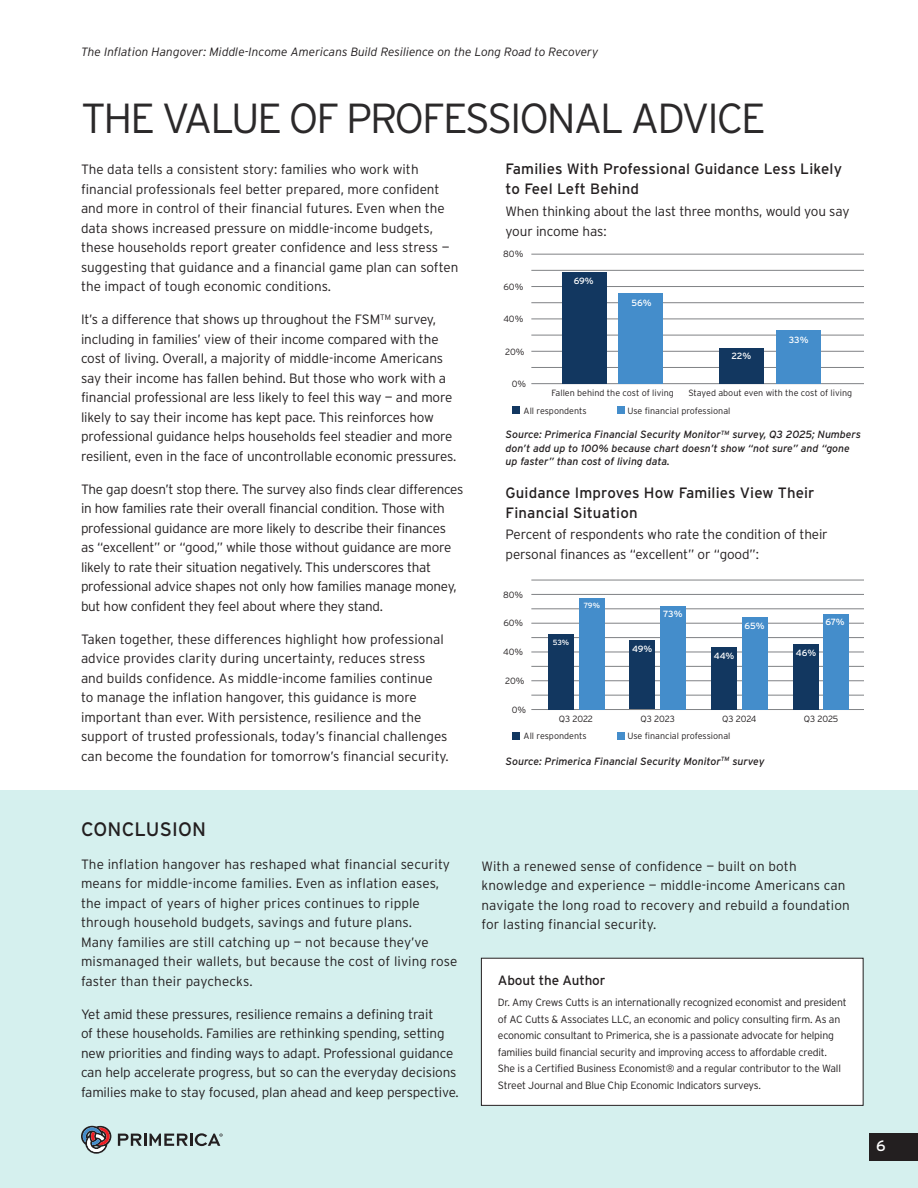
<style>
.page{position:relative;width:918px;height:1188px;background:#fff}
.page>*{position:absolute;margin:0;border:0;box-sizing:border-box;transform-origin:0 0}
.t1{font:300 42px "Interstate";letter-spacing:-.05em;color:#2b292a}
.Subhead_2{font:19.5px "Interstate";letter-spacing:.01em;color:#231f20}
.Body_Copy{font:15px/19.5px "Interstate";letter-spacing:.01em;color:#231f20}
.Page_Number{font:15px "Interstate";color:#fff}
.Body_Copy-2{font:300 13.5px/19.5px "Interstate";letter-spacing:-.01em;color:#231f20}
.Body_Copy-3{font:300 13.5px/19.5px "Interstate";letter-spacing:.01em;color:#231f20}
.Body_Copy-4{font:13.5px "Interstate";letter-spacing:-.01em;color:#231f20}
.Folio{font:italic 300 12px "Interstate";color:#231f20}
.Body_Copy-5{font:300 10.5px/16.5px "Interstate";letter-spacing:-.02em;color:#231f20}
.Body_Copy-6{font:italic 10.5px/13.5px "Interstate";color:#231f20}
.Body_Copy-7{font:300 9px "Interstate";color:#231f20}
.Body_Copy-8{font:9px "Interstate";letter-spacing:-.02em;color:#fff}
.Body_Copy-9{font:7.5px "Interstate";color:#fff}
</style>
<div class="page">
<div style="left:0;top:790px;width:918px;height:398px;background:#d5f0ee"></div>
<div style="left:869px;top:1133px;width:49px;height:27px;background:#231f20"></div>
<svg style="left:81px;top:1126px;width:30px;height:28px"></svg>
<svg style="left:118px;top:1133px;width:105px;height:13px"></svg>
<hr style="left:531px;top:254px;width:333px;height:1px;background:#808285">
<hr style="left:531px;top:580px;width:333px;height:1px;background:#808285">
<hr style="left:531px;top:594px;width:333px;height:1px;background:#808285">
<hr style="left:531px;top:270px;width:333px;height:1px;background:#808285">
<hr style="left:531px;top:609px;width:333px;height:1px;background:#808285">
<hr style="left:531px;top:286px;width:333px;height:1px;background:#808285">
<hr style="left:531px;top:623px;width:333px;height:1px;background:#808285">
<hr style="left:531px;top:302px;width:333px;height:1px;background:#808285">
<hr style="left:531px;top:637px;width:333px;height:1px;background:#808285">
<hr style="left:531px;top:319px;width:333px;height:1px;background:#808285">
<hr style="left:531px;top:652px;width:333px;height:1px;background:#808285">
<hr style="left:531px;top:335px;width:333px;height:1px;background:#808285">
<hr style="left:531px;top:666px;width:333px;height:1px;background:#808285">
<hr style="left:531px;top:351px;width:333px;height:1px;background:#808285">
<hr style="left:531px;top:681px;width:333px;height:1px;background:#808285">
<hr style="left:531px;top:367px;width:333px;height:1px;background:#808285">
<hr style="left:531px;top:695px;width:333px;height:1px;background:#808285">
<hr style="left:531px;top:383px;width:333px;height:1px;background:#808285">
<hr style="left:531px;top:709px;width:333px;height:1px;background:#808285">
<div style="left:720px;top:348px;width:44px;height:35px;background:#123760"></div>
<div style="left:776px;top:330px;width:45px;height:54px;background:#448dcb"></div>
<div style="left:562px;top:272px;width:45px;height:111px;background:#123760"></div>
<div style="left:618px;top:293px;width:45px;height:91px;background:#448dcb"></div>
<div style="left:630px;top:640px;width:25px;height:69px;background:#123760"></div>
<div style="left:660px;top:606px;width:25px;height:103px;background:#448dcb"></div>
<div style="left:712px;top:647px;width:25px;height:62px;background:#123760"></div>
<div style="left:742px;top:617px;width:25px;height:92px;background:#448dcb"></div>
<div style="left:794px;top:644px;width:25px;height:66px;background:#123760"></div>
<div style="left:823px;top:614px;width:25px;height:95px;background:#448dcb"></div>
<div style="left:512px;top:406px;width:7px;height:7px;background:#123760"></div>
<div style="left:512px;top:732px;width:7px;height:7px;background:#123760"></div>
<div style="left:617px;top:406px;width:7px;height:7px;background:#448dcb"></div>
<div style="left:617px;top:732px;width:7px;height:7px;background:#448dcb"></div>
<div style="left:549px;top:634px;width:25px;height:75px;background:#123760"></div>
<div style="left:579px;top:598px;width:25px;height:111px;background:#448dcb"></div>
<div style="left:481px;top:958px;width:382px;height:147px;background:#fff"></div>
<div style="left:481px;top:958px;width:383px;height:148px;border:1px solid #231f20"></div>
<p class="Folio" style="left:81px;top:45px;width:519px">The Inflation Hangover: Middle-Income Americans Build Resilience on the Long Road to Recovery</p>
<p class="t1" style="left:81px;top:95px;width:686px">THE VALUE OF PROFESSIONAL ADVICE</p>
<p class="Body_Copy" style="left:506px;top:159px;width:338px">Families With Professional Guidance Less Likely to Feel Left Behind</p>
<p class="Body_Copy-2" style="left:81px;top:160px;width:379px">The data tells a consistent story: families who work with financial professionals feel better prepared, more confident and more in control of their financial futures. Even when the data shows increased pressure on middle-income budgets, these households report greater confidence and less stress — suggesting that guidance and a financial game plan can soften the impact of tough economic conditions.</p>
<p class="Body_Copy-2" style="left:81px;top:310px;width:377px">It’s a difference that shows up throughout the FSM<sup>TM</sup> survey, including in families’ view of their income compared with the cost of living. Overall, a majority of middle-income Americans say their income has fallen behind. But those who work with a financial professional are less likely to feel this way — and more likely to say their income has kept pace. This reinforces how professional guidance helps households feel steadier and more resilient, even in the face of uncontrollable economic pressures.</p>
<p class="Body_Copy-2" style="left:81px;top:479px;width:384px">The gap doesn’t stop there. The survey also finds clear differences in how families rate their overall financial condition. Those with professional guidance are more likely to describe their finances<br>as “excellent” or “good,” while those without guidance are more likely to rate their situation negatively. This underscores that professional advice shapes not only how families manage money, but how confident they feel about where they stand.</p>
<p class="Body_Copy-2" style="left:81px;top:629px;width:369px">Taken together, these differences highlight how professional advice provides clarity during uncertainty, reduces stress and builds confidence. As middle-income families continue<br>to manage the inflation hangover, this guidance is more important than ever. With persistence, resilience and the support of trusted professionals, today’s financial challenges can become the foundation for tomorrow’s financial security.</p>
<p class="Body_Copy-2" style="left:506px;top:201px;width:345px">When thinking about the last three months, would you say your income has:</p>
<p class="Body_Copy-7" style="left:503px;top:249px;width:22px">80%</p>
<p class="Body_Copy-8" style="left:574px;top:276px;width:22px">69%</p>
<p class="Body_Copy-7" style="left:503px;top:282px;width:21px">60%</p>
<p class="Body_Copy-8" style="left:631px;top:298px;width:22px">56%</p>
<p class="Body_Copy-7" style="left:503px;top:314px;width:22px">40%</p>
<p class="Body_Copy-8" style="left:789px;top:334px;width:21px">33%</p>
<p class="Body_Copy-7" style="left:505px;top:347px;width:21px">20%</p>
<p class="Body_Copy-8" style="left:731px;top:351px;width:22px">22%</p>
<p class="Body_Copy-7" style="left:512px;top:379px;width:16px">0%</p>
<p class="Body_Copy-7" style="left:551px;top:388px;width:124px">Fallen behind the cost of living</p>
<p class="Body_Copy-7" style="left:688px;top:388px;width:165px">Stayed about even with the cost of living</p>
<p class="Body_Copy-7" style="left:524px;top:405px;width:65px">All respondents</p>
<p class="Body_Copy-7" style="left:627px;top:405px;width:105px">Use financial professional</p>
<p class="Body_Copy-6" style="left:506px;top:428px;width:357px">Source: Primerica Financial Security Monitor<sup>TM</sup> survey, Q3 2025; Numbers don’t add up to 100% because chart doesn’t show “not sure” and “gone up faster” than cost of living data.</p>
<p class="Body_Copy" style="left:506px;top:483px;width:310px">Guidance Improves How Families View Their<br>Financial Situation</p>
<p class="Body_Copy-2" style="left:506px;top:525px;width:324px">Percent of respondents who rate the condition of their personal finances as “excellent” or “good”:</p>
<p class="Body_Copy-7" style="left:503px;top:589px;width:22px">80%</p>
<p class="Body_Copy-9" style="left:584px;top:601px;width:18px">79%</p>
<p class="Body_Copy-8" style="left:663px;top:609px;width:21px">73%</p>
<p class="Body_Copy-8" style="left:825px;top:617px;width:21px">67%</p>
<p class="Body_Copy-7" style="left:503px;top:618px;width:21px">60%</p>
<p class="Body_Copy-8" style="left:745px;top:621px;width:21px">65%</p>
<p class="Body_Copy-9" style="left:553px;top:639px;width:18px">53%</p>
<p class="Body_Copy-8" style="left:632px;top:644px;width:22px">49%</p>
<p class="Body_Copy-7" style="left:503px;top:647px;width:22px">40%</p>
<p class="Body_Copy-8" style="left:714px;top:651px;width:22px">44%</p>
<p class="Body_Copy-8" style="left:796px;top:648px;width:22px">46%</p>
<p class="Body_Copy-7" style="left:505px;top:676px;width:21px">20%</p>
<p class="Body_Copy-7" style="left:512px;top:705px;width:16px">0%</p>
<p class="Body_Copy-7" style="left:559px;top:714px;width:36px">Q3 2022</p>
<p class="Body_Copy-7" style="left:640px;top:714px;width:36px">Q3 2023</p>
<p class="Body_Copy-7" style="left:722px;top:714px;width:36px">Q3 2024</p>
<p class="Body_Copy-7" style="left:804px;top:714px;width:36px">Q3 2025</p>
<p class="Body_Copy-7" style="left:524px;top:731px;width:65px">All respondents</p>
<p class="Body_Copy-7" style="left:627px;top:731px;width:105px">Use financial professional</p>
<p class="Body_Copy-6" style="left:506px;top:754px;width:260px">Source: Primerica Financial Security Monitor<sup>TM</sup> survey</p>
<p class="Subhead_2" style="left:81px;top:818px;width:127px">CONCLUSION</p>
<p class="Body_Copy-3" style="left:81px;top:854px;width:378px">The inflation hangover has reshaped what financial security means for middle-income families. Even as inflation eases, the impact of years of higher prices continues to ripple through household budgets, savings and future plans.<br>Many families are still catching up — not because they’ve mismanaged their wallets, but because the cost of living rose faster than their paychecks.</p>
<p class="Body_Copy-2" style="left:81px;top:1004px;width:379px">Yet amid these pressures, resilience remains a defining trait<br>of these households. Families are rethinking spending, setting new priorities and finding ways to adapt. Professional guidance can help accelerate progress, but so can the everyday decisions families make to stay focused, plan ahead and keep perspective.</p>
<p class="Body_Copy-3" style="left:482px;top:856px;width:370px">With a renewed sense of confidence — built on both knowledge and experience — middle-income Americans can navigate the long road to recovery and rebuild a foundation for lasting financial security.</p>
<p class="Body_Copy-4" style="left:498px;top:973px;width:109px">About the Author</p>
<p class="Body_Copy-5" style="left:498px;top:994px;width:350px">Dr. Amy Crews Cutts is an internationally recognized economist and president of AC Cutts &amp; Associates LLC, an economic and policy consulting firm. As an economic consultant to Primerica, she is a passionate advocate for helping families build financial security and improving access to affordable credit.<br>She is a Certified Business Economist® and a regular contributor to the Wall Street Journal and Blue Chip Economic Indicators surveys.</p>
<p class="Page_Number" style="left:876px;top:1138px;width:11px">6</p>
</div>
